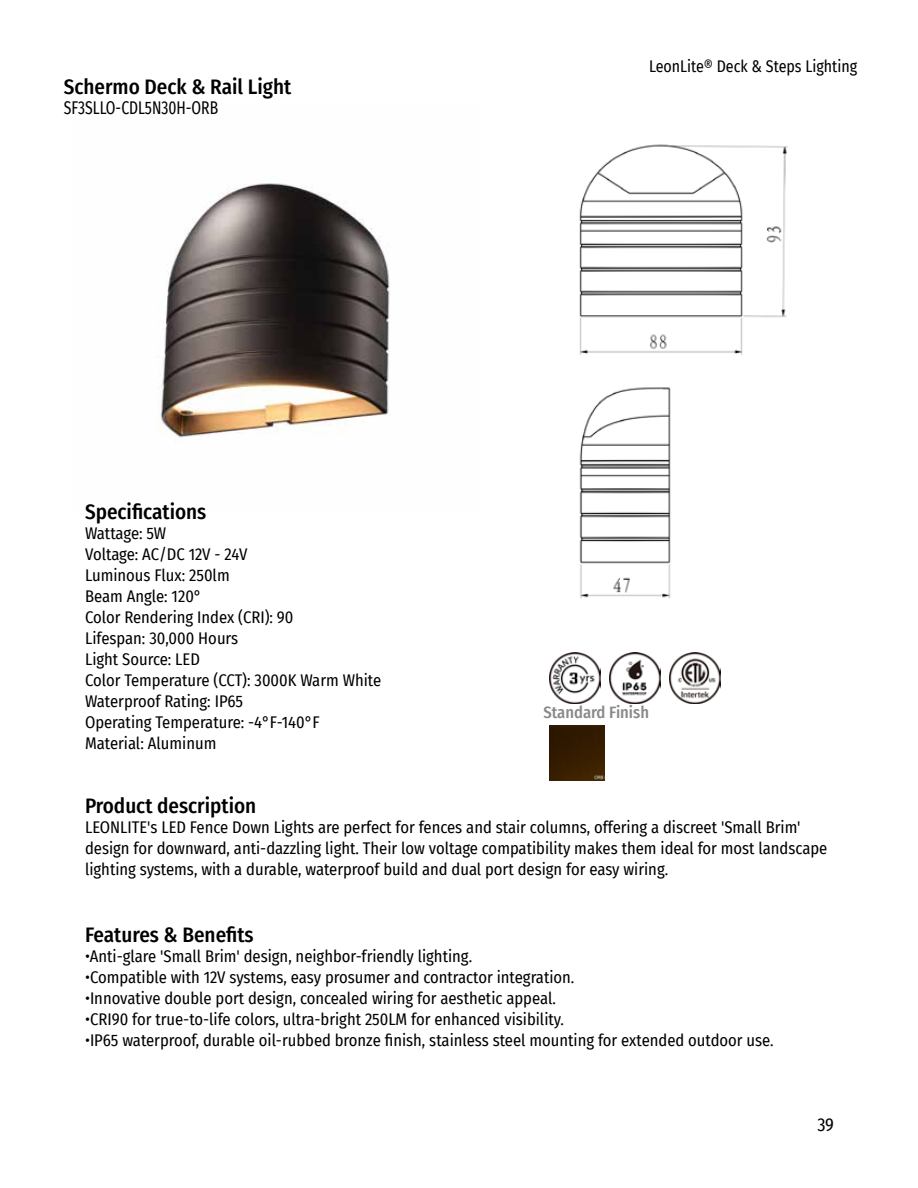
<style>
.page{position:relative;width:918px;height:1188px;background:#fff}
.page>*{position:absolute;margin:0;border:0;box-sizing:border-box;transform-origin:0 0}
.t1{font:500 21px "Fira Sans Condensed";color:#000}
.t2{font:18px "Fira Sans Condensed";color:#000;scale:.86 1}
.t3{font:18px "Fira Sans Condensed";color:#000}
.t4{font:16.5px/21px "Fira Sans Condensed";color:#000}
.t5{font:16.5px "Fira Sans Condensed";color:#000;scale:.96 1}
.t6{font:500 16.5px "Fira Sans Condensed";color:#898989}
</style>
<div class="page">
<img style="left:579px;top:144px;width:209px;height:455px">
<img style="left:158px;top:183px;width:232px;height:255px">
<img style="left:549px;top:653px;width:51px;height:51px">
<img style="left:549px;top:725px;width:56px;height:55px">
<img style="left:609px;top:653px;width:51px;height:51px">
<img style="left:669px;top:653px;width:51px;height:51px">
<p class="t1" style="left:64px;top:70px;width:229px">Schermo Deck &amp; Rail Light</p>
<p class="t2" style="left:64px;top:95px;width:181px">SF3SLLO-CDL5N30H-ORB</p>
<p class="t1" style="left:85px;top:495px;width:123px">Specifications</p>
<p class="t4" style="left:85px;top:523px;width:298px">Wattage: 5W<br>Voltage: AC/DC 12V - 24V<br>Luminous Flux: 250lm<br>Beam Angle: 120°<br>Color Rendering Index (CRI): 90<br>Lifespan: 30,000 Hours<br>Light Source: LED<br>Color Temperature (CCT): 3000K Warm White<br>Waterproof Rating: IP65<br>Operating Temperature: -4°F-140°F<br>Material: Aluminum</p>
<p class="t1" style="left:85px;top:789px;width:173px">Product description</p>
<p class="t5" style="left:649px;top:54px;width:218px">LeonLite® Deck &amp; Steps Lighting</p>
<p class="t6" style="left:543px;top:699px;width:107px">Standard Finish</p>
<p class="t4" style="left:85px;top:817px;width:744px">LEONLITE's LED Fence Down Lights are perfect for fences and stair columns, offering a discreet 'Small Brim' design for downward, anti-dazzling light. Their low voltage compatibility makes them ideal for most landscape lighting systems, with a durable, waterproof build and dual port design for easy wiring.</p>
<p class="t1" style="left:85px;top:918px;width:170px">Features &amp; Benefits</p>
<p class="t4" style="left:85px;top:946px;width:389px">•Anti-glare 'Small Brim' design, neighbor-friendly lighting.</p>
<p class="t4" style="left:85px;top:967px;width:491px">•Compatible with 12V systems, easy prosumer and contractor integration.</p>
<p class="t4" style="left:85px;top:988px;width:472px">•Innovative double port design, concealed wiring for aesthetic appeal.</p>
<p class="t4" style="left:85px;top:1009px;width:481px">•CRI90 for true-to-life colors, ultra-bright 250LM for enhanced visibility.</p>
<p class="t4" style="left:85px;top:1030px;width:690px">•IP65 waterproof, durable oil-rubbed bronze finish, stainless steel mounting for extended outdoor use.</p>
<p class="t3" style="left:817px;top:1111px;width:18px">39</p>
</div>
